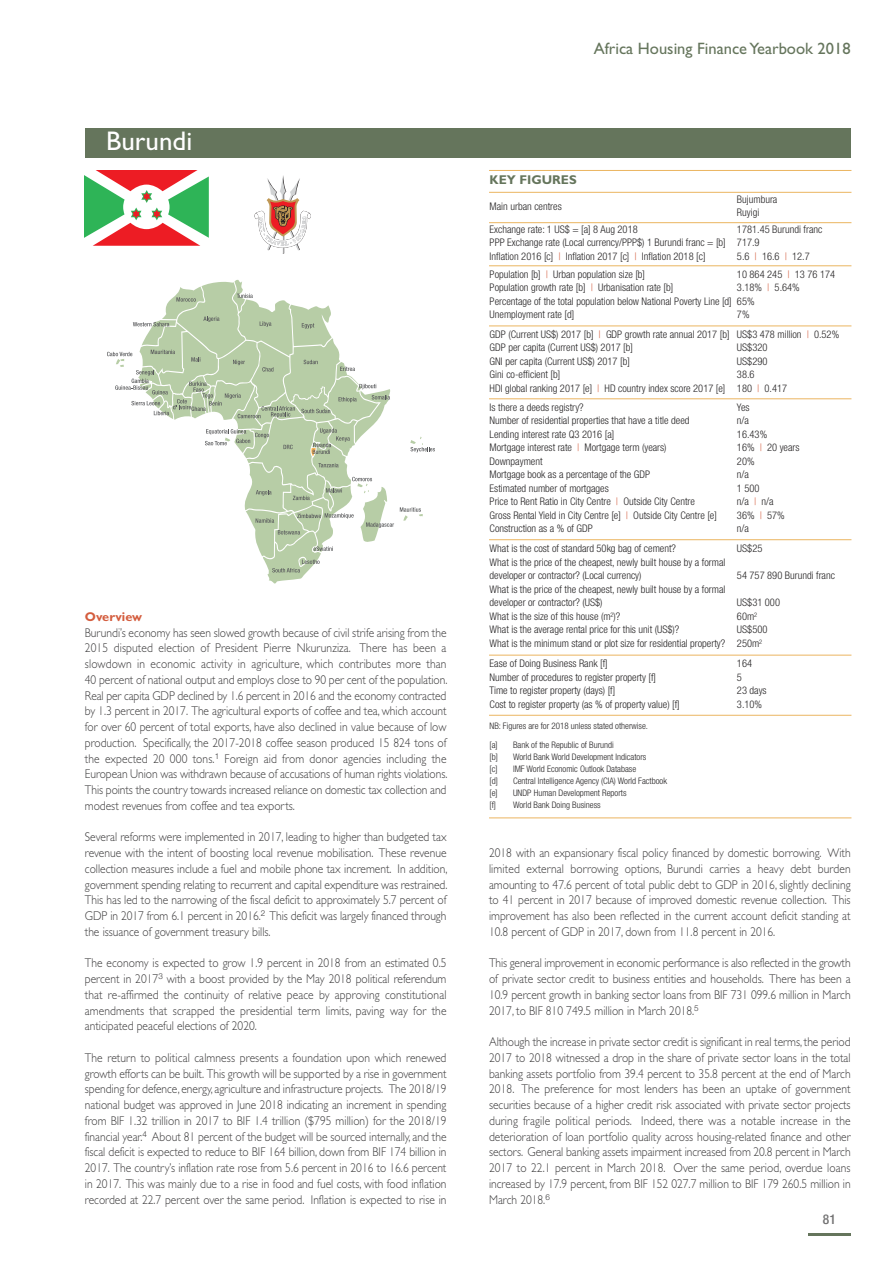
<style>
.page{position:relative;width:893px;height:1263px;background:#fff}
.page>*{position:absolute;margin:0;border:0;box-sizing:border-box;transform-origin:0 0}
.t1{font:27px "Gill Sans";color:#fff}
.t2{font:16.5px "Gill Sans Std";color:#65755c}
.t3{font:500 condensed 13.5px "Helvetica Neue LT Std";color:#727172}
.t4{font:300 12.75px/15.8px "Gill Sans Std";color:#3c3b3c;text-align:justify;scale:.9 1}
.t5{font:700 12.75px "Gill Sans Std";color:#65755c}
.t6{font:700 12.75px "Gill Sans Std";color:#d45d3e}
.t7{font:300 condensed 10.5px/13.5px "Helvetica Neue LT Std";color:#272526}
.t8{font:300 condensed 9px/18.5px "Helvetica Neue LT Std";color:#272526}
.s1{color:#d45d3e}
</style>
<div class="page">
<hr style="left:808px;top:1233px;width:42px;height:2px;background:#65755c">
<div style="left:85px;top:128px;width:765px;height:29px;background:#65755c"></div>
<svg style="left:400px;top:507px;width:23px;height:14px"></svg>
<svg style="left:410px;top:437px;width:25px;height:15px"></svg>
<svg style="left:107px;top:280px;width:287px;height:303px"></svg>
<svg style="left:85px;top:170px;width:124px;height:76px"></svg>
<svg style="left:254px;top:175px;width:57px;height:79px"></svg>
<hr style="left:489px;top:170px;width:362px;height:1px;background:#ebb560">
<hr style="left:489px;top:192px;width:362px;height:1px;background:#ebb560">
<hr style="left:489px;top:222px;width:362px;height:1px;background:#ebb560">
<hr style="left:489px;top:266px;width:362px;height:1px;background:#ebb560">
<hr style="left:489px;top:326px;width:362px;height:1px;background:#ebb560">
<hr style="left:489px;top:399px;width:362px;height:1px;background:#ebb560">
<hr style="left:489px;top:539px;width:362px;height:1px;background:#ebb560">
<hr style="left:489px;top:655px;width:362px;height:1px;background:#ebb560">
<hr style="left:489px;top:715px;width:362px;height:1px;background:#ebb560">
<hr style="left:489px;top:818px;width:362px;height:1px;background:#ebb560">
<h1 class="t1" style="left:106px;top:132px;width:88px">Burundi</h1>
<p class="t6" style="left:85px;top:612px;width:59px">Overview</p>
<p class="t4" style="left:85px;top:626px;width:404px">Burundi’s economy has seen slowed growth because of civil strife arising from the 2015 disputed election of President Pierre Nkurunziza. There has been a slowdown in economic activity in agriculture, which contributes more than 40 percent of national output and employs close to 90 per cent of the population.<br>Real per capita GDP declined by 1.6 percent in 2016 and the economy contracted by 1.3 percent in 2017. The agricultural exports of coffee and tea, which account for over 60 percent of total exports, have also declined in value because of low production. Specifically, the 2017-2018 coffee season produced 15 824 tons of the expected 20 000 tons.<sup>1</sup> Foreign aid from donor agencies including the European Union was withdrawn because of accusations of human rights violations.<br>This points the country towards increased reliance on domestic tax collection and modest revenues from coffee and tea exports.</p>
<p class="t4" style="left:85px;top:831px;width:404px">Several reforms were implemented in 2017, leading to higher than budgeted tax revenue with the intent of boosting local revenue mobilisation. These revenue collection measures include a fuel and mobile phone tax increment. In addition, government spending relating to recurrent and capital expenditure was restrained.<br>This has led to the narrowing of the fiscal deficit to approximately 5.7 percent of GDP in 2017 from 6.1 percent in 2016.<sup>2</sup> This deficit was largely financed through the issuance of government treasury bills.</p>
<p class="t4" style="left:85px;top:957px;width:403px">The economy is expected to grow 1.9 percent in 2018 from an estimated 0.5 percent in 2017<sup>3</sup> with a boost provided by the May 2018 political referendum that re-affirmed the continuity of relative peace by approving constitutional amendments that scrapped the presidential term limits, paving way for the anticipated peaceful elections of 2020.</p>
<p class="t4" style="left:85px;top:1051px;width:403px">The return to political calmness presents a foundation upon which renewed growth efforts can be built. This growth will be supported by a rise in government spending for defence, energy, agriculture and infrastructure projects. The 2018/19 national budget was approved in June 2018 indicating an increment in spending from BIF 1.32 trillion in 2017 to BIF 1.4 trillion ($795 million) for the 2018/19 financial year.<sup>4</sup> About 81 percent of the budget will be sourced internally, and the fiscal deficit is expected to reduce to BIF 164 billion, down from BIF 174 billion in 2017. The country’s inflation rate rose from 5.6 percent in 2016 to 16.6 percent in 2017. This was mainly due to a rise in food and fuel costs, with food inflation recorded at 22.7 percent over the same period. Inflation is expected to rise in</p>
<p class="t2" style="left:593px;top:39px;width:258px">Africa Housing Finance Yearbook 2018</p>
<p class="t5" style="left:489px;top:175px;width:89px">KEY FIGURES</p>
<p class="t7" style="left:489px;top:200px;width:74px">Main urban centres</p>
<p class="t7" style="left:737px;top:193px;width:42px">Bujumbura<br>Ruyigi</p>
<p class="t7" style="left:489px;top:223px;width:238px">Exchange rate: 1 US$ = [a] 8 Aug 2018<br>PPP Exchange rate (Local currency/PPP$) 1 Burundi franc = [b]<br>Inflation 2016 [c] <span class="s1">|</span> Inflation 2017 [c] <span class="s1">|</span> Inflation 2018 [c]</p>
<p class="t7" style="left:737px;top:223px;width:87px">1781.45 Burundi franc<br>717.9<br>5.6 <span class="s1">|</span> 16.6 <span class="s1">|</span> 12.7</p>
<p class="t7" style="left:489px;top:268px;width:244px">Population [b] <span class="s1">|</span> Urban population size [b]<br>Population growth rate [b] <span class="s1">|</span> Urbanisation rate [b]<br>Percentage of the total population below National Poverty Line [d] Unemployment rate [d]</p>
<p class="t7" style="left:737px;top:268px;width:100px">10 864 245 <span class="s1">|</span> 13 76 174<br>3.18% <span class="s1">|</span> 5.64%<br>65%<br>7%</p>
<p class="t7" style="left:489px;top:328px;width:241px">GDP (Current US$) 2017 [b] <span class="s1">|</span> GDP growth rate annual 2017 [b] GDP per capita (Current US$) 2017 [b]<br>GNI per capita (Current US$) 2017 [b]<br>Gini co-efficient [b]<br>HDI global ranking 2017 [e] <span class="s1">|</span> HD country index score 2017 [e]</p>
<p class="t7" style="left:737px;top:328px;width:104px">US$3 478 million <span class="s1">|</span> 0.52%<br>US$320<br>US$290<br>38.6<br>180 <span class="s1">|</span> 0.417</p>
<p class="t7" style="left:489px;top:401px;width:229px">Is there a deeds registry?<br>Number of residential properties that have a title deed Lending interest rate Q3 2016 [a]<br>Mortgage interest rate <span class="s1">|</span> Mortgage term (years)<br>Downpayment<br>Mortgage book as a percentage of the GDP<br>Estimated number of mortgages<br>Price to Rent Ratio in City Centre <span class="s1">|</span> Outside City Centre Gross Rental Yield in City Centre [e] <span class="s1">|</span> Outside City Centre [e] Construction as a % of GDP</p>
<p class="t7" style="left:737px;top:401px;width:64px">Yes<br>n/a<br>16.43%<br>16% <span class="s1">|</span> 20 years<br>20%<br>n/a<br>1 500<br>n/a <span class="s1">|</span> n/a<br>36% <span class="s1">|</span> 57%<br>n/a</p>
<p class="t7" style="left:489px;top:543px;width:237px">What is the cost of standard 50kg bag of cement?<br>What is the price of the cheapest, newly built house by a formal developer or contractor? (Local currency)<br>What is the price of the cheapest, newly built house by a formal developer or contractor? (US$)<br>What is the size of this house (m<sup>2</sup>)?<br>What is the average rental price for this unit (US$)?<br>What is the minimum stand or plot size for residential property?</p>
<p class="t7" style="left:737px;top:543px;width:27px">US$25</p>
<p class="t7" style="left:737px;top:570px;width:100px">54 757 890 Burundi franc</p>
<p class="t7" style="left:737px;top:597px;width:45px">US$31 000<br>60m<sup>2<br></sup>US$500<br>250m<sup>2</sup></p>
<p class="t7" style="left:489px;top:658px;width:192px">Ease of Doing Business Rank [f]<br>Number of procedures to register property [f]<br>Time to register property (days) [f]<br>Cost to register property (as % of property value) [f]</p>
<p class="t7" style="left:737px;top:658px;width:31px">164<br>5<br>23 days<br>3.10%</p>
<p class="t8" style="left:489px;top:718px;width:160px">NB: Figures are for 2018 unless stated otherwise. [a]</p>
<p class="t8" style="left:513px;top:736px;width:102px">Bank of the Republic of Burundi</p>
<p class="t8" style="left:489px;top:748px;width:10px">[b]</p>
<p class="t8" style="left:513px;top:748px;width:135px">World Bank World Development Indicators</p>
<p class="t8" style="left:489px;top:760px;width:10px">[c]</p>
<p class="t8" style="left:513px;top:760px;width:125px">IMF World Economic Outlook Database</p>
<p class="t8" style="left:489px;top:772px;width:10px">[d]</p>
<p class="t8" style="left:513px;top:772px;width:156px">Central Intelligence Agency (CIA) World Factbook</p>
<p class="t8" style="left:489px;top:784px;width:10px">[e]</p>
<p class="t8" style="left:513px;top:784px;width:115px">UNDP Human Development Reports</p>
<p class="t8" style="left:489px;top:796px;width:8px">[f]</p>
<p class="t8" style="left:513px;top:796px;width:89px">World Bank Doing Business</p>
<p class="t4" style="left:489px;top:846px;width:403px">2018 with an expansionary fiscal policy financed by domestic borrowing. With limited external borrowing options, Burundi carries a heavy debt burden amounting to 47.6 percent of total public debt to GDP in 2016, slightly declining to 41 percent in 2017 because of improved domestic revenue collection. This improvement has also been reflected in the current account deficit standing at 10.8 percent of GDP in 2017, down from 11.8 percent in 2016.</p>
<p class="t4" style="left:489px;top:957px;width:403px">This general improvement in economic performance is also reflected in the growth of private sector credit to business entities and households. There has been a 10.9 percent growth in banking sector loans from BIF 731 099.6 million in March 2017, to BIF 810 749.5 million in March 2018.<sup>5</sup></p>
<p class="t4" style="left:489px;top:1035px;width:403px">Although the increase in private sector credit is significant in real terms, the period 2017 to 2018 witnessed a drop in the share of private sector loans in the total banking assets portfolio from 39.4 percent to 35.8 percent at the end of March 2018. The preference for most lenders has been an uptake of government securities because of a higher credit risk associated with private sector projects during fragile political periods. Indeed, there was a notable increase in the deterioration of loan portfolio quality across housing-related finance and other sectors. General banking assets impairment increased from 20.8 percent in March 2017 to 22.1 percent in March 2018. Over the same period, overdue loans increased by 17.9 percent, from BIF 152 027.7 million to BIF 179 260.5 million in March 2018.<sup>6</sup></p>
<p class="t3" style="left:822px;top:1211px;width:14px">81</p>
</div>
